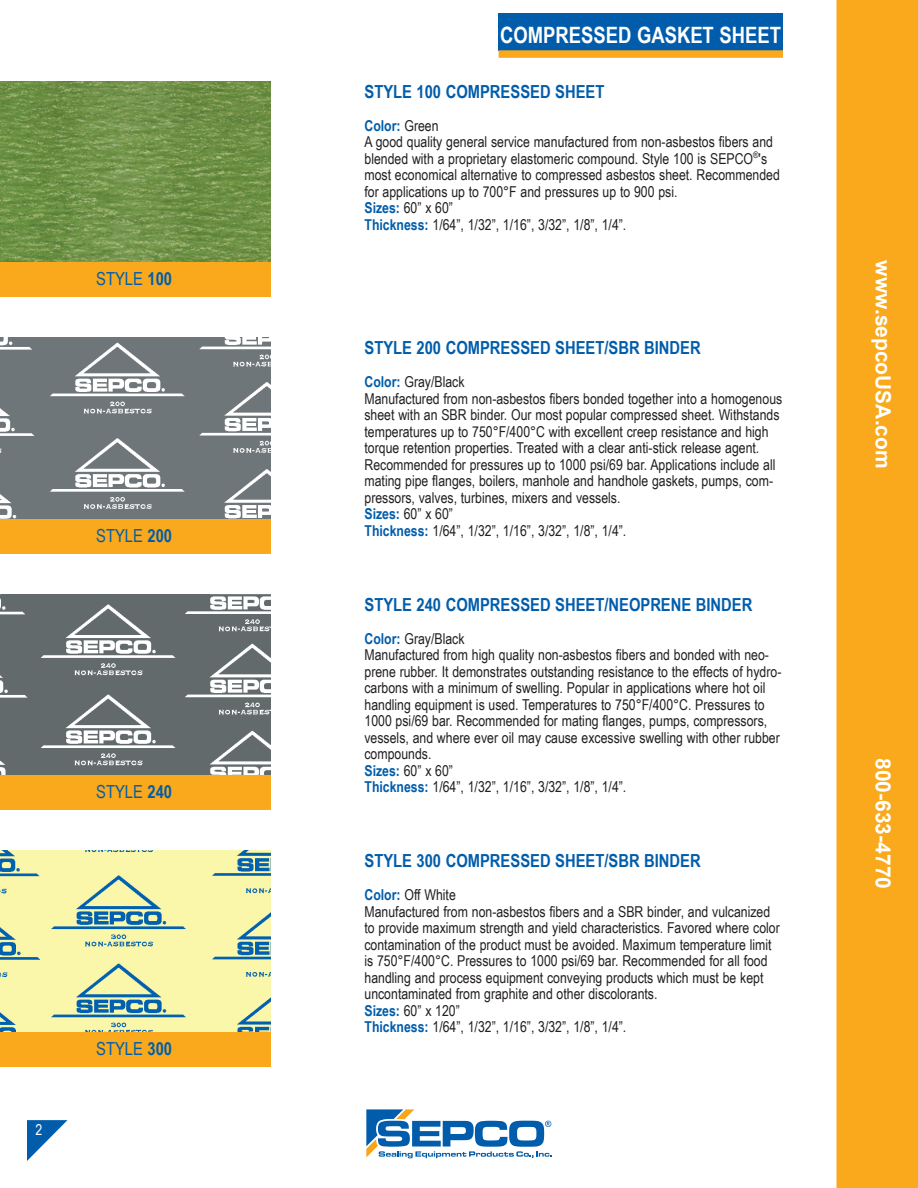
<style>
.page{position:relative;width:918px;height:1188px;background:#fff}
.page>*{position:absolute;margin:0;border:0;box-sizing:border-box;transform-origin:0 0}
.t1{font:700 22.5px "Arial Narrow";color:#fff}
.t2{font:700 21px "Arial";color:#fff}
.t3{font:700 18px "Arial Narrow";color:#015dab}
.t4{font:18px "Arial Narrow";color:#015dab}
.t5{font:15px/16.5px "Arial Narrow";color:#231f20}
.t6{font:700 15px "Arial Narrow";color:#015dab}
.t7{font:15px "Arial Narrow";color:#fff}
.s1{font-weight:700}
.s2{font-weight:400;color:#231f20}
.s3{font-weight:700;color:#015dab}
</style>
<div class="page">
<div style="left:837px;top:0;width:81px;height:1188px;background:#f9a91b"></div>
<svg style="left:27px;top:1120px;width:41px;height:41px"></svg>
<svg style="left:366px;top:1109px;width:186px;height:49px"></svg>
<div style="left:499px;top:14px;width:284px;height:37px;background:#015dab"></div>
<div style="left:499px;top:50px;width:284px;height:8px;background:#f9a91b"></div>
<img style="left:0;top:850px;width:270px;height:182px">
<div style="left:0;top:1032px;width:270px;height:34px;background:#f9a91b"></div>
<img style="left:0;top:594px;width:270px;height:182px">
<div style="left:0;top:776px;width:270px;height:34px;background:#f9a91b"></div>
<img style="left:0;top:338px;width:270px;height:181px">
<div style="left:0;top:519px;width:270px;height:35px;background:#f9a91b"></div>
<img style="left:0;top:81px;width:270px;height:182px">
<div style="left:0;top:263px;width:270px;height:34px;background:#f9a91b"></div>
<p class="t4" style="left:96px;top:266px;width:77px">STYLE <span class="s1">100</span></p>
<p class="t4" style="left:96px;top:522px;width:77px">STYLE <span class="s1">200</span></p>
<p class="t4" style="left:96px;top:779px;width:77px">STYLE <span class="s1">240</span></p>
<p class="t7" style="left:35px;top:1119px;width:8px">2</p>
<p class="t4" style="left:96px;top:1035px;width:77px">STYLE <span class="s1">300</span></p>
<p class="t1" style="left:500px;top:18px;width:282px">COMPRESSED GASKET SHEET</p>
<p class="t3" style="left:364px;top:78px;width:241px">STYLE 100 COMPRESSED SHEET</p>
<p class="t6" style="left:364px;top:114px;width:76px">Color: <span class="s2">Green</span></p>
<p class="t5" style="left:364px;top:133px;width:417px">A good quality general service manufactured from non-asbestos fibers and blended with a proprietary elastomeric compound. Style 100 is SEPCO<sup>®</sup>'s most economical alternative to compressed asbestos sheet. Recommended for applications up to 700°F and pressures up to 900 psi.</p>
<p class="t5" style="left:364px;top:199px;width:90px"><span class="s3">Sizes:</span> 60” x 60”</p>
<p class="t5" style="left:364px;top:216px;width:263px"><span class="s3">Thickness:</span> 1/64”, 1/32”, 1/16”, 3/32”, 1/8”, 1/4”.</p>
<p class="t3" style="left:364px;top:334px;width:338px">STYLE 200 COMPRESSED SHEET/SBR BINDER</p>
<p class="t5" style="left:364px;top:373px;width:102px"><span class="s3">Color:</span> Gray/Black</p>
<p class="t5" style="left:364px;top:390px;width:419px">Manufactured from non-asbestos fibers bonded together into a homogenous sheet with an SBR binder. Our most popular compressed sheet. Withstands temperatures up to 750°F/400°C with excellent creep resistance and high torque retention properties. Treated with a clear anti-stick release agent.<br>Recommended for pressures up to 1000 psi/69 bar. Applications include all mating pipe flanges, boilers, manhole and handhole gaskets, pumps, com&shy;pressors, valves, turbines, mixers and vessels.</p>
<p class="t5" style="left:364px;top:505px;width:90px"><span class="s3">Sizes:</span> 60” x 60”</p>
<p class="t5" style="left:364px;top:522px;width:263px"><span class="s3">Thickness:</span> 1/64”, 1/32”, 1/16”, 3/32”, 1/8”, 1/4”.</p>
<p class="t3" style="left:364px;top:591px;width:389px">STYLE 240 COMPRESSED SHEET/NEOPRENE BINDER</p>
<p class="t5" style="left:364px;top:630px;width:102px"><span class="s3">Color:</span> Gray/Black</p>
<p class="t5" style="left:364px;top:646px;width:418px">Manufactured from high quality non-asbestos fibers and bonded with neo&shy;prene rubber. It demonstrates outstanding resistance to the effects of hydro&shy;carbons with a minimum of swelling. Popular in applications where hot oil handling equipment is used. Temperatures to 750°F/400°C. Pressures to 1000 psi/69 bar. Recommended for mating flanges, pumps, compressors, vessels, and where ever oil may cause excessive swelling with other rubber compounds.</p>
<p class="t5" style="left:364px;top:762px;width:90px"><span class="s3">Sizes:</span> 60” x 60”</p>
<p class="t5" style="left:364px;top:778px;width:263px"><span class="s3">Thickness:</span> 1/64”, 1/32”, 1/16”, 3/32”, 1/8”, 1/4”.</p>
<p class="t3" style="left:364px;top:847px;width:338px">STYLE 300 COMPRESSED SHEET/SBR BINDER</p>
<p class="t5" style="left:364px;top:886px;width:93px"><span class="s3">Color:</span> Off White</p>
<p class="t5" style="left:364px;top:903px;width:417px">Manufactured from non-asbestos fibers and a SBR binder, and vulcanized to provide maximum strength and yield characteristics. Favored where color contamination of the product must be avoided. Maximum temperature limit is 750°F/400°C. Pressures to 1000 psi/69 bar. Recommended for all food handling and process equipment conveying products which must be kept uncontaminated from graphite and other discolorants.</p>
<p class="t5" style="left:364px;top:1002px;width:97px"><span class="s3">Sizes:</span> 60” x 120”</p>
<p class="t5" style="left:364px;top:1018px;width:263px"><span class="s3">Thickness:</span> 1/64”, 1/32”, 1/16”, 3/32”, 1/8”, 1/4”.</p>
<p class="t2" style="left:897px;top:260px;width:210px;rotate:90deg">www.sepcoUSA.com</p>
<p class="t2" style="left:897px;top:758px;width:132px;rotate:90deg">800-633-4770</p>
</div>
